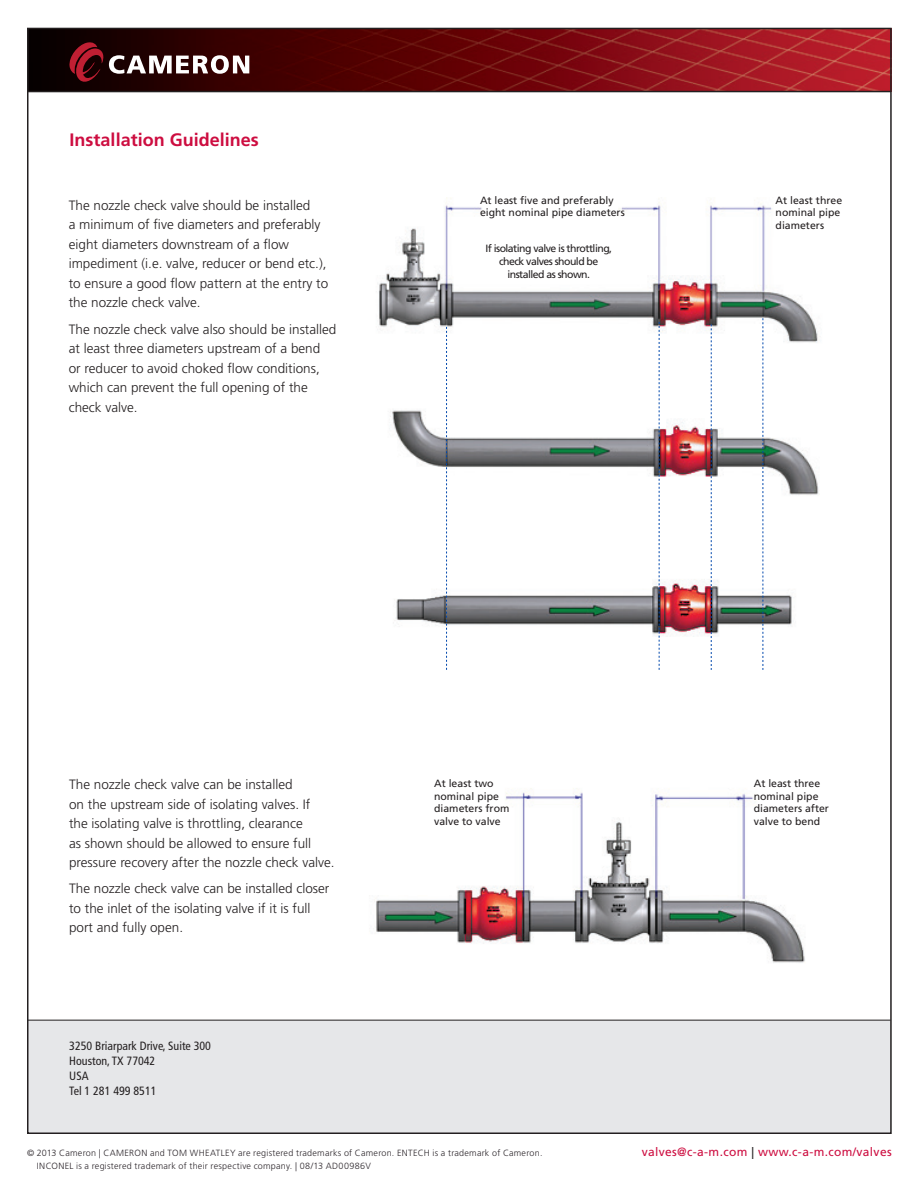
<style>
.page{position:relative;width:918px;height:1188px;background:#fff}
.page>*{position:absolute;margin:0;border:0;box-sizing:border-box;transform-origin:0 0}
.Red_Paragraph_Header{font:700 18px "Frutiger LT Std";color:#cd0d40}
.Body{font:300 13.5px/19.5px "Frutiger LT Std";color:#231f20}
.Address_horizontal{font:condensed 12px "Frutiger LT Std";color:#231f20}
.Address{font:12px "Frutiger LT Std";letter-spacing:.03em;color:#cd0d40}
.Callouts{font:10.5px/12.6px "Frutiger LT Std";color:#231f20}
.Callouts-2{font:10.5px/12.6px "Frutiger LT Std";letter-spacing:-.05em;color:#231f20;text-align:center}
.Copyright{font:300 9px/13.5px "Frutiger LT Std";letter-spacing:.025em;color:#2d272c}
.s1{color:#231f20}
</style>
<div class="page">
<div style="left:28px;top:1021px;width:863px;height:112px;background:#e6e7e9"></div>
<hr style="left:28px;top:1020px;width:863px;height:1px;background:#231f20">
<img style="left:379px;top:197px;width:439px;height:166px">
<img style="left:390px;top:391px;width:429px;height:126px">
<img style="left:394px;top:551px;width:398px;height:119px">
<img style="left:376px;top:788px;width:429px;height:175px">
<svg style="left:446px;top:327px;width:1px;height:343px"></svg>
<svg style="left:659px;top:322px;width:1px;height:348px"></svg>
<svg style="left:711px;top:324px;width:1px;height:346px"></svg>
<svg style="left:763px;top:318px;width:1px;height:352px"></svg>
<img style="left:30px;top:31px;width:859px;height:60px">
<svg style="left:69px;top:41px;width:180px;height:44px;background:#562e30"></svg>
<hr style="left:28px;top:91px;width:863px;height:1px;background:#231f20">
<p class="Red_Paragraph_Header" style="left:70px;top:129px;width:191px">Installation Guidelines</p>
<p class="Body" style="left:69px;top:196px;width:261px">The nozzle check valve should be installed<br>a minimum of five diameters and preferably eight diameters downstream of a flow impediment (i.e. valve, reducer or bend etc.), to ensure a good flow pattern at the entry to the nozzle check valve.</p>
<p class="Body" style="left:69px;top:319px;width:269px">The nozzle check valve also should be installed at least three diameters upstream of a bend<br>or reducer to avoid choked flow conditions, which can prevent the full opening of the check valve.</p>
<p class="Callouts" style="left:480px;top:194px;width:146px">At least five and preferably eight nominal pipe diameters</p>
<p class="Callouts" style="left:776px;top:194px;width:68px">At least three nominal pipe diameters</p>
<p class="Callouts-2" style="left:485px;top:243px;width:128px">If isolating valve is throttling, check valves should be installed as shown.</p>
<p class="Body" style="left:69px;top:775px;width:267px">The nozzle check valve can be installed<br>on the upstream side of isolating valves. If<br>the isolating valve is throttling, clearance<br>as shown should be allowed to ensure full pressure recovery after the nozzle check valve.</p>
<p class="Body" style="left:69px;top:879px;width:262px">The nozzle check valve can be installed closer to the inlet of the isolating valve if it is full port and fully open.</p>
<p class="Address_horizontal" style="left:69px;top:1039px;width:143px">3250 Briarpark Drive, Suite 300</p>
<p class="Address_horizontal" style="left:69px;top:1054px;width:88px">Houston, TX 77042</p>
<p class="Address_horizontal" style="left:69px;top:1069px;width:21px">USA</p>
<p class="Address_horizontal" style="left:69px;top:1084px;width:89px">Tel 1 281 499 8511</p>
<p class="Callouts" style="left:434px;top:777px;width:77px">At least two nominal pipe diameters from valve to valve</p>
<p class="Callouts" style="left:754px;top:777px;width:77px">At least three nominal pipe diameters after valve to bend</p>
<p class="Copyright" style="left:37px;top:1146px;width:507px;text-indent:-10px">© 2013 Cameron | CAMERON and TOM WHEATLEY are registered trademarks of Cameron. ENTECH is a trademark of Cameron.<br>INCONEL is a registered trademark of their respective company. | 08/13 AD00986V</p>
<p class="Address" style="left:642px;top:1145px;width:251px">valves@c-a-m.com <span class="s1">|</span> www.c-a-m.com/valves</p>
</div>
